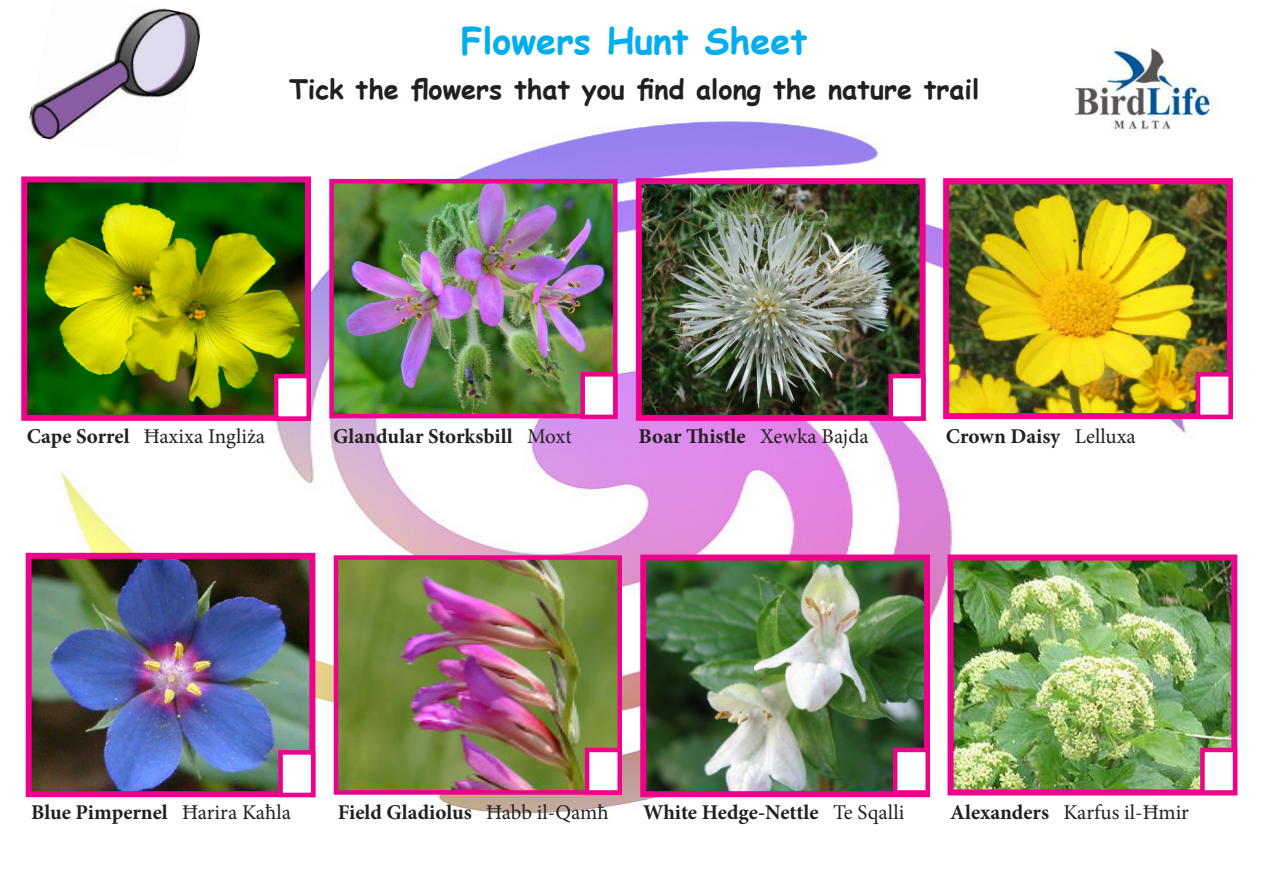
<style>
.page{position:relative;width:1263px;height:893px;background:#fff}
.page>*{position:absolute;margin:0;border:0;box-sizing:border-box;transform-origin:0 0}
.t1{font:700 36px "Comic Sans MS";color:#00aeef}
.t2{font:700 27px "Comic Sans MS";color:#231f20}
.t3{font:700 21px "Minion Pro";color:#231f20}
.t4{font:21px "Minion Pro";color:#231f20}
.s1{font-weight:700}
.s2{font-weight:400}
</style>
<div class="page">
<img style="left:25px;top:121px;width:1213px;height:693px">
<img style="left:28px;top:183px;width:276px;height:231px">
<div style="left:21px;top:176px;width:290px;height:245px;border:6px solid #ed028c"></div>
<img style="left:334px;top:184px;width:278px;height:229px">
<div style="left:329px;top:179px;width:288px;height:239px;border:4px solid #ed028c"></div>
<img style="left:643px;top:185px;width:275px;height:229px">
<div style="left:636px;top:178px;width:289px;height:243px;border:6px solid #ed028c"></div>
<img style="left:950px;top:185px;width:276px;height:227px">
<div style="left:943px;top:178px;width:290px;height:241px;border:6px solid #ed028c"></div>
<div style="left:274px;top:374px;width:37px;height:47px;background:#fff;border:4px solid #ed028c"></div>
<div style="left:580px;top:372px;width:37px;height:47px;background:#fff;border:4px solid #ed028c"></div>
<div style="left:888px;top:374px;width:37px;height:47px;background:#fff;border:4px solid #ed028c"></div>
<div style="left:1196px;top:372px;width:37px;height:47px;background:#fff;border:4px solid #ed028c"></div>
<img style="left:33px;top:560px;width:275px;height:230px">
<div style="left:26px;top:553px;width:289px;height:244px;border:6px solid #ed028c"></div>
<img style="left:339px;top:560px;width:278px;height:230px">
<div style="left:334px;top:555px;width:288px;height:240px;border:4px solid #ed028c"></div>
<img style="left:647px;top:561px;width:276px;height:229px">
<div style="left:640px;top:554px;width:290px;height:243px;border:6px solid #ed028c"></div>
<img style="left:954px;top:561px;width:276px;height:227px">
<div style="left:947px;top:554px;width:290px;height:241px;border:6px solid #ed028c"></div>
<div style="left:278px;top:750px;width:37px;height:47px;background:#fff;border:4px solid #ed028c"></div>
<div style="left:585px;top:748px;width:37px;height:47px;background:#fff;border:4px solid #ed028c"></div>
<img style="left:1039px;top:42px;width:199px;height:119px">
<div style="left:893px;top:748px;width:37px;height:47px;background:#fff;border:4px solid #ed028c"></div>
<div style="left:1200px;top:748px;width:37px;height:47px;background:#fff;border:4px solid #ed028c"></div>
<img style="left:26px;top:8px;width:178px;height:156px">
<h1 class="t1" style="left:461px;top:15px;width:348px">Flowers Hunt Sheet</h1>
<p class="t2" style="left:289px;top:70px;width:692px">Tick the flowers that you find along the nature trail</p>
<p class="t4" style="left:27px;top:422px;width:240px"><span class="s1">Cape Sorrel</span> Ħaxixa Ingliża</p>
<p class="t3" style="left:333px;top:421px;width:240px">Glandular Storksbill <span class="s2">Moxt</span></p>
<p class="t3" style="left:639px;top:421px;width:232px">Boar Thistle <span class="s2">Xewka Bajda</span></p>
<p class="t3" style="left:946px;top:421px;width:191px">Crown Daisy <span class="s2">Lelluxa</span></p>
<p class="t3" style="left:31px;top:798px;width:261px">Blue Pimpernel <span class="s2">Ħarira Kaħla</span></p>
<p class="t3" style="left:338px;top:798px;width:272px">Field Gladiolus <span class="s2">Ħabb il-Qamħ</span></p>
<p class="t3" style="left:643px;top:798px;width:263px">White Hedge-Nettle <span class="s2">Te Sqalli</span></p>
<p class="t4" style="left:950px;top:798px;width:240px"><span class="s1">Alexanders</span> Karfus il-Ħmir</p>
</div>
